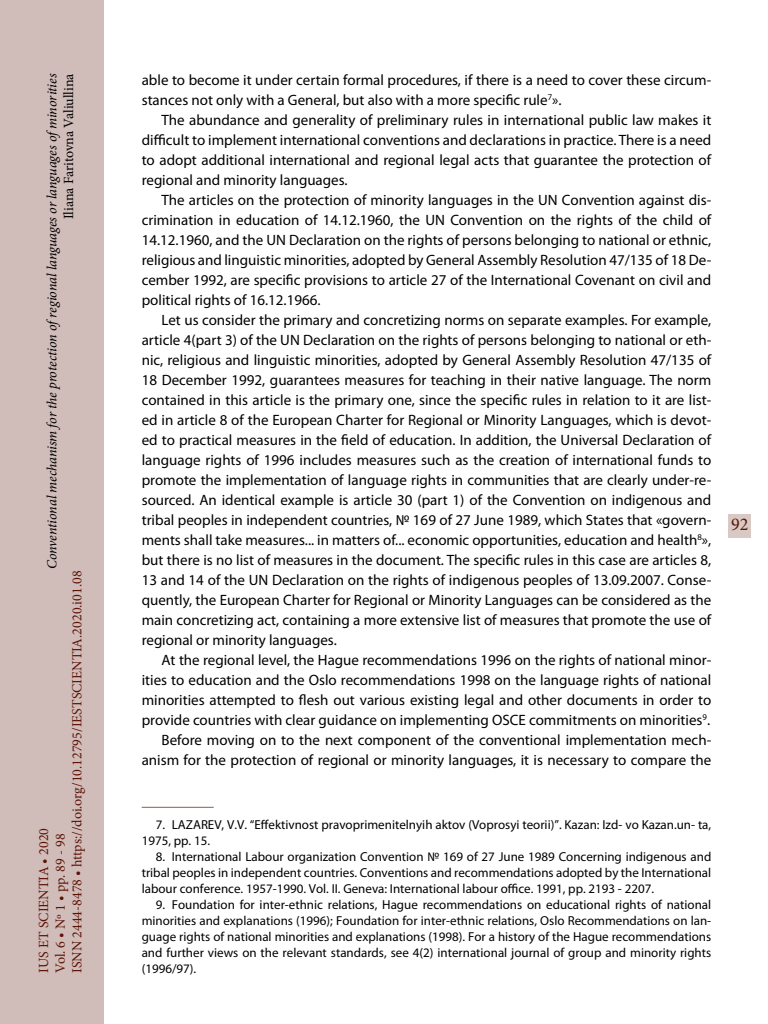
<style>
.page{position:relative;width:768px;height:1024px;background:#fff}
.page>*{position:absolute;margin:0;border:0;box-sizing:border-box;transform-origin:0 0}
.t1{font:18px "Minion Pro";color:#5d1305}
._00_bsc_INGL{font:15px/20px "Myriad Pro";color:#000;text-align:justify}
.t2{font:14px/16.8px "Minion Pro";color:#5d1305}
.t3{font:italic 14px "Minion Pro";letter-spacing:-.01em;color:#000}
.t4{font:14px "Minion Pro";letter-spacing:-.005em;color:#000}
.zz_notas_INGL{font:13px/16px "Myriad Pro";color:#000;text-align:justify}
</style>
<div class="page">
<hr style="left:142px;top:807px;width:72px;height:1px;background:#8c5c52">
<div style="left:0;top:0;width:103px;height:1024px;background:#d0bcb9"></div>
<div style="left:728px;top:514px;width:23px;height:24px;background:#d9c9c5"></div>
<p class="t3" style="left:42px;top:569px;width:497px;rotate:-90deg">Conventional mechanism for the protection ofregional languages or languages ofminorities</p>
<p class="t4" style="left:59px;top:219px;width:147px;rotate:-90deg">Iliana Faritovna Valiullina</p>
<p class="t2" style="left:35px;top:973px;width:404px;rotate:-90deg">IUS ET SCIENTIA • 2020<br>Vol. 6 • Nº 1 • pp. 89 - 98<br>ISNN 2444-8478 • https://doi.org/10.12795/IESTSCIENTIA.2020.i01.08</p>
<p class="_00_bsc_INGL" style="left:142px;top:70px;width:571px">able to become it under certain formal procedures, if there is a need to cover these circum&shy;stances not only with a General, but also with a more specific rule<sup>7</sup>».</p>
<p class="_00_bsc_INGL" style="left:142px;top:110px;width:571px;text-indent:20px">The abundance and generality of preliminary rules in international public law makes it difficult to implement international conventions and declarations in practice. There is a need to adopt additional international and regional legal acts that guarantee the protection of regional and minority languages.</p>
<p class="_00_bsc_INGL" style="left:142px;top:190px;width:571px;text-indent:20px">The articles on the protection of minority languages in the UN Convention against dis&shy;crimination in education of 14.12.1960, the UN Convention on the rights of the child of 14.12.1960, and the UN Declaration on the rights of persons belonging to national or ethnic, religious and linguistic minorities, adopted by General Assembly Resolution 47/135 of 18 De&shy;cember 1992, are specific provisions to article 27 of the International Covenant on civil and political rights of 16.12.1966.</p>
<p class="_00_bsc_INGL" style="left:142px;top:310px;width:571px;text-indent:20px">Let us consider the primary and concretizing norms on separate examples. For example, article 4(part 3) of the UN Declaration on the rights of persons belonging to national or eth&shy;nic, religious and linguistic minorities, adopted by General Assembly Resolution 47/135 of 18 December 1992, guarantees measures for teaching in their native language. The norm contained in this article is the primary one, since the specific rules in relation to it are list&shy;ed in article 8 of the European Charter for Regional or Minority Languages, which is devot&shy;ed to practical measures in the field of education. In addition, the Universal Declaration of language rights of 1996 includes measures such as the creation of international funds to promote the implementation of language rights in communities that are clearly under-re&shy;sourced. An identical example is article 30 (part 1) of the Convention on indigenous and tribal peoples in independent countries, № 169 of 27 June 1989, which States that «govern&shy;ments shall take measures... in matters of... economic opportunities, education and health<sup>8</sup>», but there is no list of measures in the document. The specific rules in this case are articles 8, 13 and 14 of the UN Declaration on the rights of indigenous peoples of 13.09.2007. Conse&shy;quently, the European Charter for Regional or Minority Languages can be considered as the main concretizing act, containing a more extensive list of measures that promote the use of regional or minority languages.</p>
<p class="_00_bsc_INGL" style="left:142px;top:650px;width:571px;text-indent:20px">At the regional level, the Hague recommendations 1996 on the rights of national minor&shy;ities to education and the Oslo recommendations 1998 on the language rights of national minorities attempted to flesh out various existing legal and other documents in order to provide countries with clear guidance on implementing OSCE commitments on minorities<sup>9</sup>.</p>
<p class="_00_bsc_INGL" style="left:142px;top:730px;width:571px;text-align:right">Before moving on to the next component of the conventional implementation mech&shy;anism for the protection of regional or minority languages, it is necessary to compare the</p>
<p class="t1" style="left:731px;top:512px;width:19px">92</p>
<p class="zz_notas_INGL" style="left:142px;top:816px;width:571px;text-indent:14px">7. LAZAREV, V.V. “Effektivnost pravoprimenitelnyih aktov (Voprosyi teorii)”. Kazan: Izd- vo Kazan.un- ta,<br>1975, pp. 15.</p>
<p class="zz_notas_INGL" style="left:142px;top:848px;width:571px;text-indent:14px">8. International Labour organization Convention № 169 of 27 June 1989 Concerning indigenous and tribal peoples in independent countries. Conventions and recommendations adopted by the International labour conference. 1957-1990. Vol. II. Geneva: International labour office. 1991, pp. 2193 - 2207.</p>
<p class="zz_notas_INGL" style="left:142px;top:896px;width:571px;text-indent:14px">9. Foundation for inter-ethnic relations, Hague recommendations on educational rights of national minorities and explanations (1996); Foundation for inter-ethnic relations, Oslo Recommendations on lan&shy;guage rights of national minorities and explanations (1998). For a history of the Hague recommendations and further views on the relevant standards, see 4(2) international journal of group and minority rights</p>
<p class="zz_notas_INGL" style="left:142px;top:960px;width:56px">(1996/97).</p>
</div>
